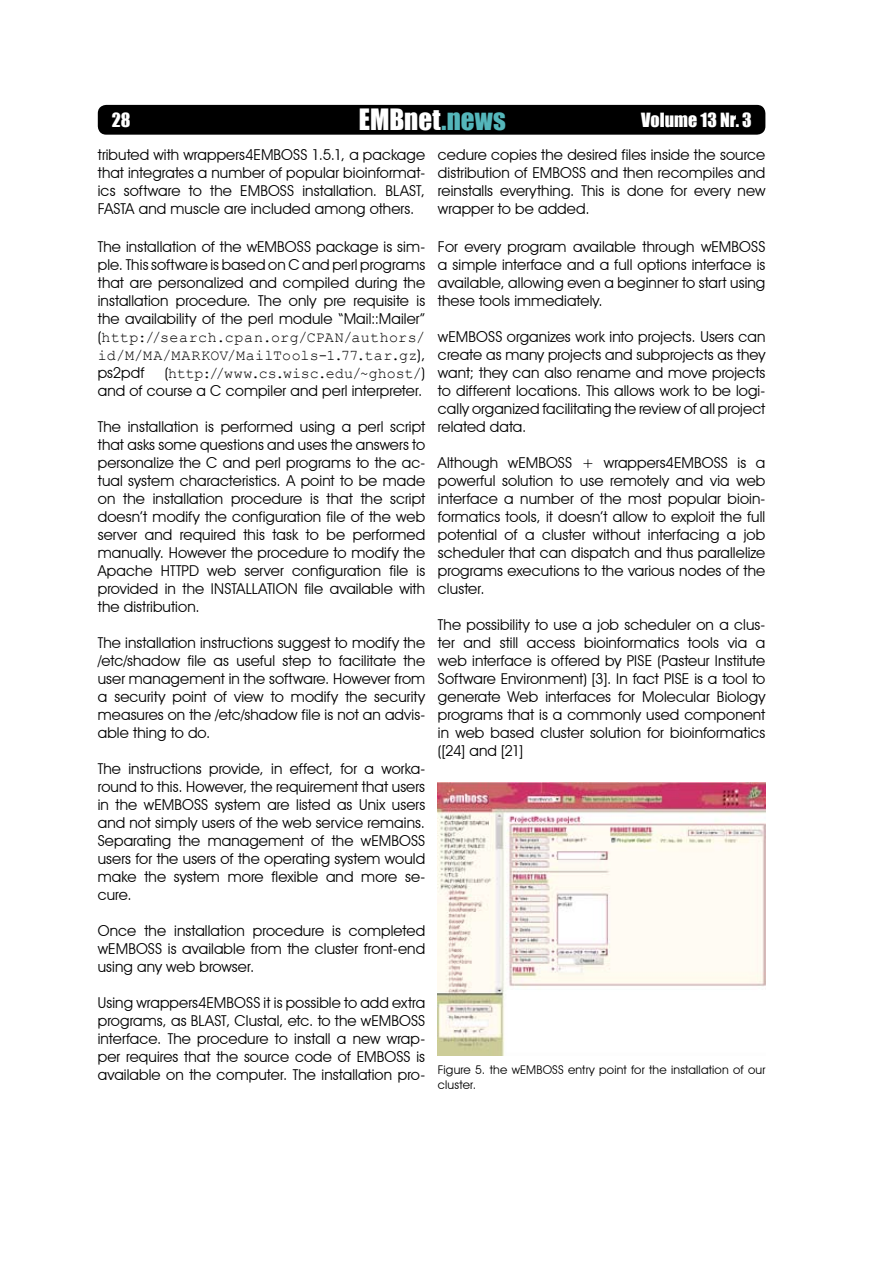
<style>
.page{position:relative;width:893px;height:1263px;background:#fff}
.page>*{position:absolute;margin:0;border:0;box-sizing:border-box;transform-origin:0 0}
.t1{font:27px "Impact";color:#fff}
.t2{font:18px "Impact";letter-spacing:.005em;color:#fff}
.t3{font:15px/18px "Avant Garde IT Cby BT";letter-spacing:.005em;color:#000;text-align:justify}
.t4{font:15px/18px "Courier New";letter-spacing:.015em;color:#000}
.t5{font:15px "Courier New";letter-spacing:-.005em;color:#000}
.t6{font:12px/14.4px "Avant Garde IT Cby BT";letter-spacing:.015em;color:#000}
.s1{color:#54b6ba}
.s2{font-family:"Avant Garde IT Cby BT"}
</style>
<div class="page">
<div style="left:98px;top:105px;width:667px;height:30px;background:#000;border-radius:9px"></div>
<img style="left:438px;top:783px;width:327px;height:272px">
<p class="t2" style="left:112px;top:106px;width:19px">28</p>
<h1 class="t1" style="left:359px;top:99px;width:148px">EMBnet<span class="s1">.news</span></h1>
<p class="t2" style="left:641px;top:106px;width:112px">Volume 13 Nr. 3</p>
<p class="t3" style="left:98px;top:146px;width:329px">tributed with wrappers4EMBOSS 1.5.1, a package that integrates a number of popular bioinformat&shy;ics software to the EMBOSS installation. BLAST, FASTA and muscle are included among others.</p>
<p class="t3" style="left:98px;top:238px;width:329px">The installation of the wEMBOSS package is sim&shy;ple. This software is based on C and perl programs that are personalized and compiled during the installation procedure. The only pre requisite is the availability of the perl module “Mail::Mailer”</p>
<p class="t4" style="left:98px;top:328px;width:329px"><span class="s2">(</span>http://search.cpan.org/CPAN/authors/ id/M/MA/MARKOV/MailTools-1.77.tar.gz<span class="s2">),</span></p>
<p class="t3" style="left:98px;top:364px;width:48px">ps2pdf</p>
<p class="t5" style="left:165px;top:364px;width:262px"><span class="s2">(</span>http://www.cs.wisc.edu/~ghost/<span class="s2">)</span></p>
<p class="t3" style="left:98px;top:382px;width:326px">and of course a C compiler and perl interpreter.</p>
<p class="t3" style="left:98px;top:418px;width:329px">The installation is performed using a perl script that asks some questions and uses the answers to personalize the C and perl programs to the ac&shy;tual system characteristics. A point to be made on the installation procedure is that the script doesn’t modify the configuration file of the web server and required this task to be performed manually. However the procedure to modify the Apache HTTPD web server configuration file is provided in the INSTALLATION file available with the distribution.</p>
<p class="t3" style="left:98px;top:634px;width:329px">The installation instructions suggest to modify the /etc/shadow file as useful step to facilitate the user management in the software. However from a security point of view to modify the security measures on the /etc/shadow file is not an advis&shy;able thing to do.</p>
<p class="t3" style="left:98px;top:760px;width:329px">The instructions provide, in effect, for a worka&shy;round to this. However, the requirement that users in the wEMBOSS system are listed as Unix users and not simply users of the web service remains.<br>Separating the management of the wEMBOSS users for the users of the operating system would make the system more flexible and more se&shy;cure.</p>
<p class="t3" style="left:98px;top:922px;width:329px">Once the installation procedure is completed wEMBOSS is available from the cluster front-end using any web browser.</p>
<p class="t3" style="left:98px;top:994px;width:329px">Using wrappers4EMBOSS it is possible to add extra programs, as BLAST, Clustal, etc. to the wEMBOSS interface. The procedure to install a new wrap&shy;per requires that the source code of EMBOSS is available on the computer. The installation pro-</p>
<p class="t3" style="left:438px;top:146px;width:329px">cedure copies the desired files inside the source distribution of EMBOSS and then recompiles and reinstalls everything. This is done for every new wrapper to be added.</p>
<p class="t3" style="left:438px;top:238px;width:329px">For every program available through wEMBOSS a simple interface and a full options interface is available, allowing even a beginner to start using these tools immediately.</p>
<p class="t3" style="left:438px;top:328px;width:329px">wEMBOSS organizes work into projects. Users can create as many projects and subprojects as they want; they can also rename and move projects to different locations. This allows work to be logi&shy;cally organized facilitating the review of all project related data.</p>
<p class="t3" style="left:438px;top:454px;width:329px">Although wEMBOSS + wrappers4EMBOSS is a powerful solution to use remotely and via web interface a number of the most popular bioin&shy;formatics tools, it doesn’t allow to exploit the full potential of a cluster without interfacing a job scheduler that can dispatch and thus parallelize programs executions to the various nodes of the cluster.</p>
<p class="t3" style="left:438px;top:616px;width:329px">The possibility to use a job scheduler on a clus&shy;ter and still access bioinformatics tools via a web interface is offered by PISE (Pasteur Institute Software Environment) [3]. In fact PISE is a tool to generate Web interfaces for Molecular Biology programs that is a commonly used component in web based cluster solution for bioinformatics ([24] and [21]</p>
<p class="t6" style="left:438px;top:1063px;width:329px">Figure 5. the wEMBOSS entry point for the installation of our cluster.</p>
</div>
